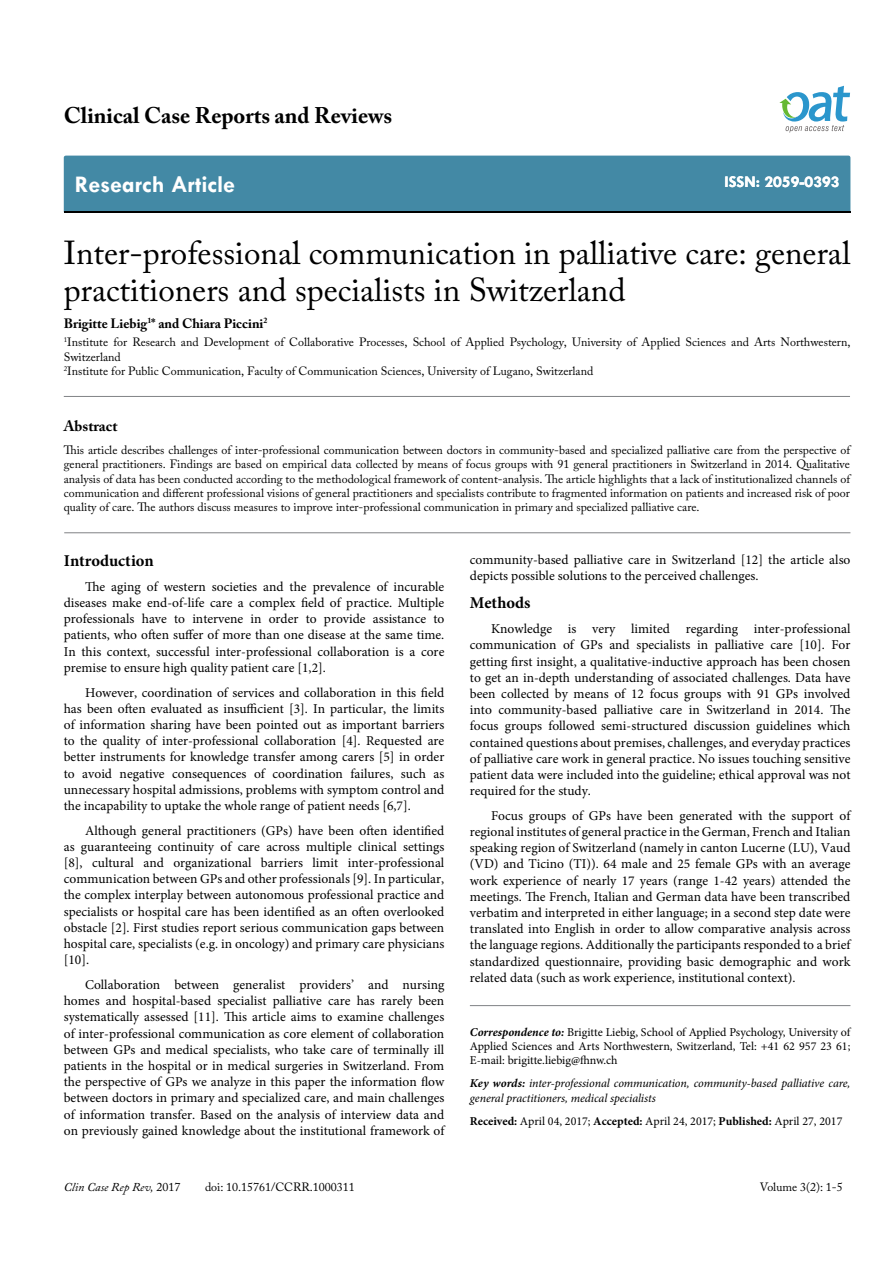
<style>
.page{position:relative;width:893px;height:1263px;background:#fff}
.page>*{position:absolute;margin:0;border:0;box-sizing:border-box;transform-origin:0 0}
.t1{font:33px/37.5px "Adobe Caslon Pro";color:#000}
.t2{font:700 24px "Tw Cen";color:#fff}
.t3{font:700 22.5px "Adobe Caslon Pro";color:#000}
.t4{font:700 16.5px "Minion Pro";color:#000}
.t5{font:700 16.5px "Tw Cen";color:#fff}
.t6{font:700 15px "Adobe Caslon Pro";color:#000}
.t7{font:13.5px/16.2px "Minion Pro";color:#000;text-align:justify}
.t8{font:700 13.5px "Adobe Caslon Pro";color:#000}
.t9{font:12px/14.4px "Adobe Caslon Pro";color:#000}
.t10{font:12px/14.4px "Minion Pro";color:#000;text-align:justify}
.t11{font:italic 12px/14.4px "Minion Pro";letter-spacing:-.01em;color:#000}
.t12{font:italic 12px "Adobe Caslon Pro";color:#000}
.s1{font-weight:700;font-style:italic}
.s2{font-weight:700}
.s3{font-style:normal}
</style>
<div class="page">
<div style="left:64px;top:156px;width:786px;height:56px;background:#4389a5"></div>
<svg style="left:779px;top:86px;width:71px;height:47px"></svg>
<hr style="left:470px;top:1005px;width:380px;height:1px;background:#808285">
<hr style="left:64px;top:396px;width:786px;height:1px;background:#808285">
<hr style="left:64px;top:532px;width:786px;height:1px;background:#808285">
<h3 class="t3" style="left:64px;top:102px;width:330px">Clinical Case Reports and Reviews</h3>
<h2 class="t2" style="left:75px;top:170px;width:162px">Research Article</h2>
<p class="t5" style="left:724px;top:172px;width:117px">ISSN: 2059-0393</p>
<h1 class="t1" style="left:64px;top:234px;width:788px">Inter-professional communication in palliative care: general practitioners and specialists in Switzerland</h1>
<p class="t8" style="left:64px;top:315px;width:205px">Brigitte Liebig<sup>1</sup>* and Chiara Piccini<sup>2</sup></p>
<p class="t9" style="left:64px;top:335px;width:788px"><sup>1</sup>Institute for Research and Development of Collaborative Processes, School of Applied Psychology, University of Applied Sciences and Arts Northwestern,<br>Switzerland<br><sup>2</sup>Institute for Public Communication, Faculty of Communication Sciences, University of Lugano, Switzerland</p>
<p class="t6" style="left:64px;top:417px;width:55px">Abstract</p>
<p class="t9" style="left:64px;top:442px;width:788px;text-align:justify">This article describes challenges of inter-professional communication between doctors in community-based and specialized palliative care from the perspective of general practitioners. Findings are based on empirical data collected by means of focus groups with 91 general practitioners in Switzerland in 2014. Qualitative analysis of data has been conducted according to the methodological framework of content-analysis. The article highlights that a lack of institutionalized channels of communication and different professional visions of general practitioners and specialists contribute to fragmented information on patients and increased risk of poor quality of care. The authors discuss measures to improve inter-professional communication in primary and specialized palliative care.</p>
<p class="t7" style="left:470px;top:551px;width:382px">community-based palliative care in Switzerland [12] the article also depicts possible solutions to the perceived challenges.</p>
<p class="t4" style="left:470px;top:591px;width:62px">Methods</p>
<p class="t7" style="left:470px;top:621px;width:382px;text-indent:21px">Knowledge is very limited regarding inter-professional communication of GPs and specialists in palliative care [10]. For getting first insight, a qualitative-inductive approach has been chosen to get an in-depth understanding of associated challenges. Data have been collected by means of 12 focus groups with 91 GPs involved into community-based palliative care in Switzerland in 2014. The focus groups followed semi-structured discussion guidelines which contained questions about premises, challenges, and everyday practices of palliative care work in general practice. No issues touching sensitive patient data were included into the guideline; ethical approval was not required for the study.</p>
<p class="t7" style="left:470px;top:807px;width:382px;text-indent:21px">Focus groups of GPs have been generated with the support of regional institutes of general practice in the German, French and Italian speaking region of Switzerland (namely in canton Lucerne (LU), Vaud (VD) and Ticino (TI)). 64 male and 25 female GPs with an average work experience of nearly 17 years (range 1-42 years) attended the meetings. The French, Italian and German data have been transcribed verbatim and interpreted in either language; in a second step date were translated into English in order to allow comparative analysis across the language regions. Additionally the participants responded to a brief standardized questionnaire, providing basic demographic and work related data (such as work experience, institutional context).</p>
<p class="t4" style="left:64px;top:549px;width:91px">Introduction</p>
<p class="t7" style="left:64px;top:578px;width:382px;text-indent:21px">The aging of western societies and the prevalence of incurable diseases make end-of-life care a complex field of practice. Multiple professionals have to intervene in order to provide assistance to patients, who often suffer of more than one disease at the same time.<br>In this context, successful inter-professional collaboration is a core premise to ensure high quality patient care [1,2].</p>
<p class="t7" style="left:64px;top:684px;width:382px;text-indent:21px">However, coordination of services and collaboration in this field has been often evaluated as insufficient [3]. In particular, the limits of information sharing have been pointed out as important barriers to the quality of inter-professional collaboration [4]. Requested are better instruments for knowledge transfer among carers [5] in order to avoid negative consequences of coordination failures, such as unnecessary hospital admissions, problems with symptom control and the incapability to uptake the whole range of patient needs [6,7].</p>
<p class="t7" style="left:64px;top:822px;width:382px;text-indent:21px">Although general practitioners (GPs) have been often identified as guaranteeing continuity of care across multiple clinical settings [8], cultural and organizational barriers limit inter-professional communication between GPs and other professionals [9]. In particular, the complex interplay between autonomous professional practice and specialists or hospital care has been identified as an often overlooked obstacle [2]. First studies report serious communication gaps between hospital care, specialists (e.g. in oncology) and primary care physicians [10].</p>
<p class="t7" style="left:64px;top:976px;width:382px;text-indent:21px">Collaboration between generalist providers’ and nursing homes and hospital-based specialist palliative care has rarely been systematically assessed [11]. This article aims to examine challenges of inter-professional communication as core element of collaboration between GPs and medical specialists, who take care of terminally ill patients in the hospital or in medical surgeries in Switzerland. From the perspective of GPs we analyze in this paper the information flow between doctors in primary and specialized care, and main challenges of information transfer. Based on the analysis of interview data and on previously gained knowledge about the institutional framework of</p>
<p class="t10" style="left:470px;top:1025px;width:382px"><span class="s1">Correspondence to:</span> Brigitte Liebig, School of Applied Psychology, University of Applied Sciences and Arts Northwestern, Switzerland, Tel: +41 62 957 23 61; E-mail: brigitte.liebig@fhnw.ch</p>
<p class="t11" style="left:470px;top:1076px;width:382px"><span class="s2">Key words:</span> inter-professional communication, community-based palliative care, general practitioners, medical specialists</p>
<p class="t10" style="left:470px;top:1114px;width:374px"><span class="s2">Received:</span> April 04, 2017; <span class="s2">Accepted:</span> April 24, 2017; <span class="s2">Published:</span> April 27, 2017</p>
<p class="t12" style="left:64px;top:1180px;width:118px">Clin Case Rep Rev, <span class="s3">2017</span></p>
<p class="t9" style="left:205px;top:1180px;width:151px">doi: 10.15761/CCRR.1000311</p>
<p class="t9" style="left:760px;top:1180px;width:84px">Volume 3(2): 1-5</p>
</div>
